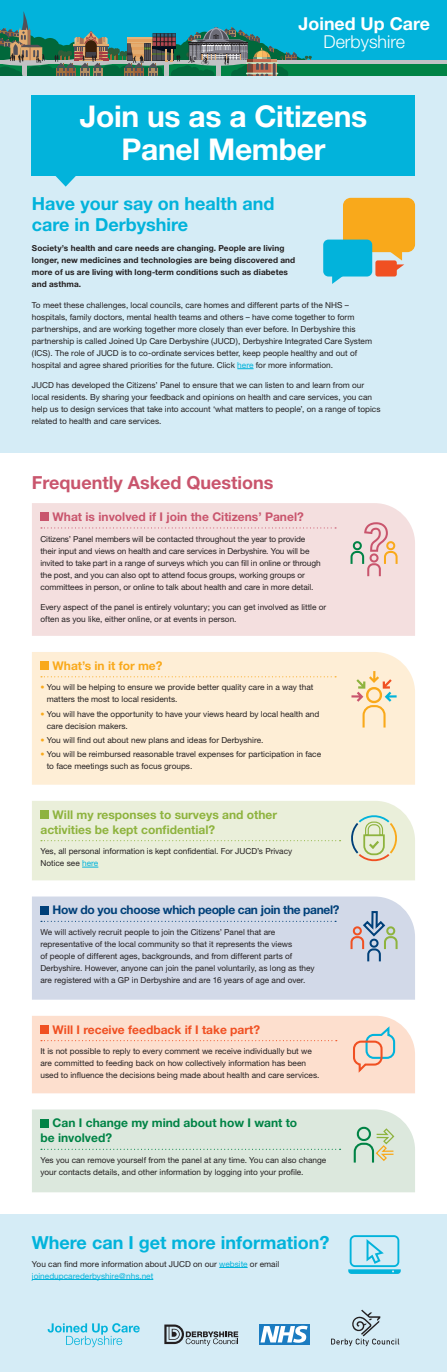
<style>
.page{position:relative;width:447px;height:1372px;background:#fff}
.page>*{position:absolute;margin:0;border:0;box-sizing:border-box;transform-origin:0 0}
.H1_cover{font:700 30px/33.8px "Helvetica Neue";letter-spacing:-.01em;color:#fff;text-align:center}
.t1{font:700 18px/21px "Helvetica Neue";color:#02b3db}
.t2{font:700 18px "Helvetica Neue";color:#c9556d}
.t3{font:700 17.77px/17.7px "Helvetica Neue";color:#fff;text-align:center}
.t4{font:700 12px/15px "Helvetica Neue";color:#8eb33e}
.t5{font:700 12px/15px "Helvetica Neue";color:#008345}
.t6{font:700 12px "Helvetica Neue";letter-spacing:-.03em;color:#004079}
.t7{font:700 12px "Helvetica Neue";color:#c9556d}
.t8{font:700 12px "Helvetica Neue";color:#f05022}
.t9{font:700 12px "Helvetica Neue";color:#f9a91b}
.t10{font:8.25px/12px "Helvetica Neue";color:#231f20}
.t11{font:700 8.25px/12px "Helvetica Neue";letter-spacing:.01em;color:#231f20}
.s1{font-weight:300}
.s2{color:#02b3db}
.s3{color:#f9a91b}
</style>
<div class="page">
<div style="left:0;top:1px;width:446px;height:451px;background:#d5ecf6"></div>
<div style="left:0;top:1213px;width:446px;height:158px;background:#d5ecf6"></div>
<div style="left:0;top:0;width:446px;height:72px;background:#02b3db"></div>
<div style="left:0;top:63px;width:446px;height:12px;background:#008345"></div>
<hr style="left:0;top:60px;width:446px;height:3px;background:#c1c2c4">
<svg style="left:0;top:11px;width:311px;height:64px"></svg>
<svg style="left:45px;top:175px;width:41px;height:12px"></svg>
<div style="left:32px;top:95px;width:383px;height:80px;background:#02b3db"></div>
<svg style="left:219px;top:1267px;width:28px;height:1px"></svg>
<hr style="left:32px;top:1279px;width:121px;height:1px;background:#02b3db">
<svg style="left:237px;top:368px;width:16px;height:1px"></svg>
<svg style="left:164px;top:1324px;width:74px;height:21px"></svg>
<svg style="left:331px;top:1309px;width:68px;height:36px"></svg>
<svg style="left:259px;top:1324px;width:50px;height:20px"></svg>
<svg style="left:260px;top:1325px;width:47px;height:17px"></svg>
<svg style="left:48px;top:1323px;width:92px;height:24px"></svg>
<div style="left:343px;top:198px;width:72px;height:54px;background:#f9a91b;border-radius:8px"></div>
<div style="left:323px;top:239px;width:49px;height:37px;background:#02b3db;border-radius:5px"></div>
<svg style="left:332px;top:276px;width:13px;height:8px"></svg>
<div style="left:375px;top:260px;width:21px;height:16px;background:#f05022;border-radius:2px"></div>
<svg style="left:382px;top:252px;width:22px;height:20px"></svg>
<div style="left:32px;top:503px;width:383px;height:133px;background:#f4dfdf"></div>
<svg style="left:41px;top:527px;width:295px;height:1px"></svg>
<div style="left:40px;top:512px;width:9px;height:9px;background:#c9556d"></div>
<svg style="left:349px;top:522px;width:49px;height:56px"></svg>
<div style="left:32px;top:652px;width:383px;height:132px;background:#feeed6"></div>
<svg style="left:41px;top:676px;width:295px;height:1px"></svg>
<div style="left:40px;top:661px;width:9px;height:9px;background:#f9a91b"></div>
<svg style="left:351px;top:671px;width:45px;height:58px"></svg>
<div style="left:32px;top:801px;width:383px;height:79px;background:#eaefda"></div>
<svg style="left:41px;top:840px;width:299px;height:1px"></svg>
<svg style="left:82px;top:866px;width:16px;height:1px"></svg>
<div style="left:40px;top:810px;width:9px;height:9px;background:#8eb33e"></div>
<svg style="left:349px;top:813px;width:50px;height:50px"></svg>
<div style="left:32px;top:896px;width:383px;height:103px;background:#d2d9e8"></div>
<svg style="left:41px;top:920px;width:295px;height:1px"></svg>
<div style="left:40px;top:905px;width:9px;height:9px;background:#004079"></div>
<svg style="left:349px;top:910px;width:49px;height:53px"></svg>
<div style="left:32px;top:1016px;width:383px;height:77px;background:#fddfce"></div>
<svg style="left:41px;top:1040px;width:295px;height:1px"></svg>
<div style="left:40px;top:1025px;width:9px;height:8px;background:#f05022"></div>
<div style="left:32px;top:1109px;width:383px;height:83px;background:#dce8dd"></div>
<svg style="left:41px;top:1148px;width:299px;height:1px"></svg>
<div style="left:40px;top:1118px;width:9px;height:9px;background:#008345"></div>
<svg style="left:348px;top:1235px;width:52px;height:38px"></svg>
<svg style="left:352px;top:1023px;width:44px;height:52px"></svg>
<svg style="left:352px;top:1126px;width:43px;height:38px"></svg>
<p class="t3" style="left:298px;top:14px;width:133px">Joined Up Care<br><span class="s1">Derbyshire</span></p>
<h1 class="H1_cover" style="left:80px;top:98px;width:289px">Join us as a Citizens<br>Panel Member</h1>
<h2 class="t1" style="left:32px;top:192px;width:244px">Have your say on health and care in Derbyshire</h2>
<p class="t11" style="left:32px;top:242px;width:265px">Society’s health and care needs are changing. People are living longer, new medicines and technologies are being discovered and more of us are living with long-term conditions such as diabetes and asthma.</p>
<p class="t10" style="left:32px;top:299px;width:341px">To meet these challenges, local councils, care homes and different parts of the NHS – hospitals, family doctors, mental health teams and others – have come together to form partnerships, and are working together more closely than ever before. In Derbyshire this partnership is called Joined Up Care Derbyshire (JUCD), Derbyshire Integrated Care System (ICS). The role of JUCD is to co-ordinate services better, keep people healthy and out of hospital and agree shared priorities for the future. Click <span class="s2">here</span> for more information.</p>
<p class="t10" style="left:32px;top:379px;width:350px">JUCD has developed the Citizens’ Panel to ensure that we can listen to and learn from our local residents. By sharing your feedback and opinions on health and care services, you can help us to design services that take into account ‘what matters to people’, on a range of topics related to health and care services.</p>
<h2 class="t2" style="left:32px;top:471px;width:243px">Frequently Asked Questions</h2>
<h3 class="t7" style="left:53px;top:509px;width:252px">What is involved if I join the Citizens’ Panel?</h3>
<p class="t10" style="left:40px;top:532px;width:281px">Citizens’ Panel members will be contacted throughout the year to provide their input and views on health and care services in Derbyshire. You will be invited to take part in a range of surveys which you can fill in online or through the post, and you can also opt to attend focus groups, working groups or committees in person, or online to talk about health and care in more detail.</p>
<p class="t10" style="left:40px;top:601px;width:287px">Every aspect of the panel is entirely voluntary; you can get involved as little or often as you like, either online, or at events in person.</p>
<h3 class="t9" style="left:53px;top:658px;width:111px">What’s in it for me?</h3>
<p class="t10" style="left:47px;top:681px;width:268px;text-indent:-6px"><span class="s3">•</span> You will be helping to ensure we provide better quality care in a way that matters the most to local residents.</p>
<p class="t10" style="left:47px;top:707px;width:274px;text-indent:-6px"><span class="s3">•</span> You will have the opportunity to have your views heard by local health and care decision makers.</p>
<p class="t10" style="left:40px;top:733px;width:224px"><span class="s3">•</span> You will find out about new plans and ideas for Derbyshire.</p>
<p class="t10" style="left:47px;top:747px;width:276px;text-indent:-6px"><span class="s3">•</span> You will be reimbursed reasonable travel expenses for participation in face to face meetings such as focus groups.</p>
<h3 class="t4" style="left:40px;top:806px;width:238px;text-indent:12px">Will my responses to surveys and other activities be kept confidential?</h3>
<p class="t10" style="left:40px;top:845px;width:253px">Yes, all personal information is kept confidential. For JUCD’s Privacy<br>Notice see <span class="s2">here</span></p>
<h3 class="t6" style="left:53px;top:902px;width:288px">How do you choose which people can join the panel?</h3>
<p class="t10" style="left:40px;top:925px;width:275px">We will actively recruit people to join the Citizens’ Panel that are representative of the local community so that it represents the views<br>of people of different ages, backgrounds, and from different parts of Derbyshire. However, anyone can join the panel voluntarily, as long as they are registered with a GP in Derbyshire and are 16 years of age and over.</p>
<h3 class="t8" style="left:53px;top:1021px;width:209px">Will I receive feedback if I take part?</h3>
<p class="t10" style="left:40px;top:1045px;width:280px">It is not possible to reply to every comment we receive individually but we are committed to feeding back on how collectively information has been used to influence the decisions being made about health and care services.</p>
<h3 class="t5" style="left:40px;top:1115px;width:258px;text-indent:12px">Can I change my mind about how I want to be involved?</h3>
<p class="t10" style="left:40px;top:1153px;width:287px">Yes you can remove yourself from the panel at any time. You can also change your contacts details, and other information by logging into your profile.</p>
<h2 class="t1" style="left:32px;top:1231px;width:299px">Where can I get more information?</h2>
<p class="t10" style="left:32px;top:1257px;width:249px">You can find more information about JUCD on our <span class="s2">website</span> or email <span class="s2">joinedupcarederbyshire@nhs.net</span></p>
</div>
